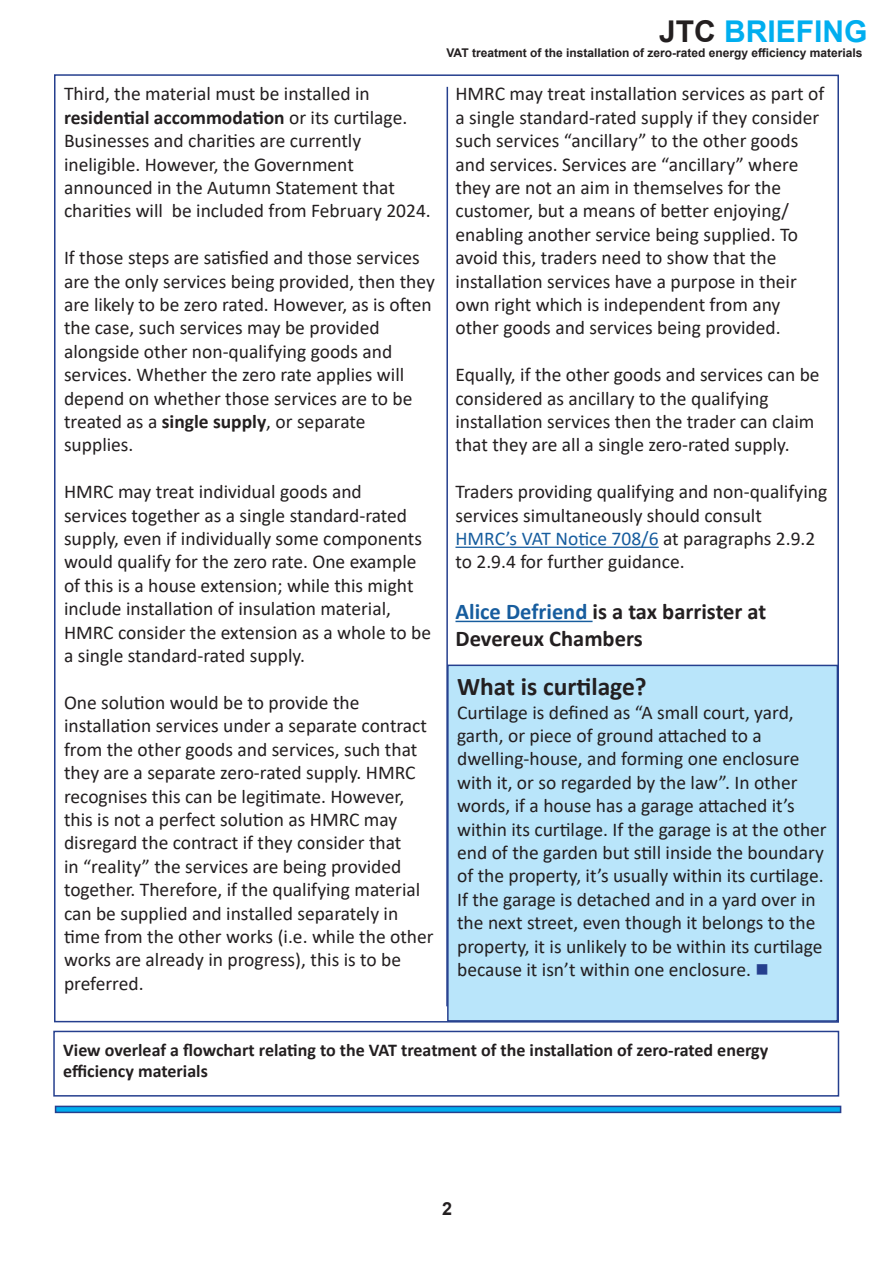
<style>
.page{position:relative;width:893px;height:1263px;background:#fff}
.page>*{position:absolute;margin:0;border:0;box-sizing:border-box;transform-origin:0 0}
.t1{font:700 30px "Arial";color:#00aeef}
.t2{font:700 25.5px "Calibri";color:#231f20}
.t3{font:700 22.5px "Calibri";color:#231f20}
.t4{font:19.5px/23.4px "Calibri";color:#231f20}
.t5{font:700 18px "Calibri";color:#231f20}
.t6{font:700 18px "Arial";color:#231f20}
.t7{font:700 12px "Arial";color:#231f20}
.s1{font-weight:700}
.s2{color:#231f20}
.s3{color:#175d9e}
.s4{color:#253f8e}
</style>
<div class="page">
<hr style="left:455px;top:547px;width:204px;height:1px;background:#175d9e">
<hr style="left:455px;top:621px;width:138px;height:1px;background:#175d9e">
<div style="left:448px;top:665px;width:389px;height:356px;background:#b9e5fa"></div>
<div style="left:447px;top:664px;width:391px;height:358px;border:2px solid #253f8e"></div>
<svg style="left:55px;top:1106px;width:786px;height:7px;background:#0d85cb"></svg>
<hr style="left:446px;top:87px;width:2px;height:919px;background:#253f8e">
<div style="left:53px;top:1031px;width:786px;height:65px;border:2px solid #253f8e"></div>
<p class="t4" style="left:64px;top:82px;width:307px">Third, the material must be installed in</p>
<p class="t4" style="left:64px;top:105px;width:345px"><span class="s1">residential accommodation</span> or its curtilage.<br>Businesses and charities are currently</p>
<p class="t4" style="left:64px;top:152px;width:291px">ineligible. However, the Government</p>
<p class="t4" style="left:64px;top:175px;width:368px">announced in the Autumn Statement that charities will be included from February 2024.</p>
<p class="t4" style="left:64px;top:246px;width:372px">If those steps are satisfied and those services are the only services being provided, then they are likely to be zero rated. However, as is often the case, such services may be provided</p>
<p class="t4" style="left:64px;top:339px;width:350px">alongside other non-qualifying goods and services. Whether the zero rate applies will depend on whether those services are to be treated as a <span class="s1">single supply</span>, or separate</p>
<p class="t4" style="left:64px;top:433px;width:71px">supplies.</p>
<p class="t4" style="left:64px;top:480px;width:299px">HMRC may treat individual goods and</p>
<p class="t4" style="left:64px;top:503px;width:369px">services together as a single standard-rated supply, even if individually some components would qualify for the zero rate. One example of this is a house extension; while this might include installation of insulation material, HMRC consider the extension as a whole to be a single standard-rated supply.</p>
<p class="t4" style="left:64px;top:690px;width:297px">One solution would be to provide the</p>
<p class="t4" style="left:64px;top:714px;width:365px">installation services under a separate contract from the other goods and services, such that they are a separate zero-rated supply. HMRC recognises this can be legitimate. However, this is not a perfect solution as HMRC may</p>
<p class="t4" style="left:64px;top:831px;width:371px">disregard the contract if they consider that<br>in “reality” the services are being provided together. Therefore, if the qualifying material can be supplied and installed separately in time from the other works (i.e. while the other works are already in progress), this is to be preferred.</p>
<p class="t1" style="left:659px;top:11px;width:210px"><span class="s2">JTC</span> BRIEFING</p>
<p class="t7" style="left:446px;top:44px;width:418px">VAT treatment of the installation of zero-rated energy efficiency materials</p>
<p class="t4" style="left:455px;top:82px;width:370px">HMRC may treat installation services as part of a single standard-rated supply if they consider such services “ancillary” to the other goods and services. Services are “ancillary” where they are not an aim in themselves for the</p>
<p class="t4" style="left:455px;top:199px;width:335px">customer, but a means of better enjoying/</p>
<p class="t4" style="left:455px;top:222px;width:344px">enabling another service being supplied. To avoid this, traders need to show that the</p>
<p class="t4" style="left:455px;top:269px;width:343px">installation services have a purpose in their own right which is independent from any</p>
<p class="t4" style="left:455px;top:316px;width:327px">other goods and services being provided.</p>
<p class="t4" style="left:455px;top:363px;width:366px">Equally, if the other goods and services can be considered as ancillary to the qualifying</p>
<p class="t4" style="left:455px;top:409px;width:360px">installation services then the trader can claim that they are all a single zero-rated supply.</p>
<p class="t4" style="left:455px;top:480px;width:373px">Traders providing qualifying and non-qualifying services simultaneously should consult</p>
<p class="t4" style="left:455px;top:526px;width:361px"><span class="s3">HMRC’s VAT Notice 708/6</span> at paragraphs 2.9.2 to 2.9.4 for further guidance.</p>
<p class="t3" style="left:455px;top:595px;width:312px"><span class="s3">Alice Defriend</span> is a tax barrister at</p>
<p class="t3" style="left:455px;top:622px;width:189px">Devereux Chambers</p>
<p class="t2" style="left:457px;top:669px;width:191px">What is curtilage?</p>
<p class="t4" style="left:457px;top:700px;width:338px">Curtilage is defined as “A small court, yard, garth, or piece of ground attached to a</p>
<p class="t4" style="left:457px;top:747px;width:371px">dwelling-house, and forming one enclosure with it, or so regarded by the law”. In other words, if a house has a garage attached it’s within its curtilage. If the garage is at the other end of the garden but still inside the boundary of the property, it’s usually within its curtilage.<br>If the garage is detached and in a yard over in the next street, even though it belongs to the property, it is unlikely to be within its curtilage because it isn’t within one enclosure. <span class="s4">■</span></p>
<p class="t5" style="left:63px;top:1037px;width:707px">View overleaf a flowchart relating to the VAT treatment of the installation of zero-rated energy</p>
<p class="t5" style="left:63px;top:1058px;width:146px">efficiency materials</p>
<p class="t6" style="left:442px;top:1196px;width:12px">2</p>
</div>
